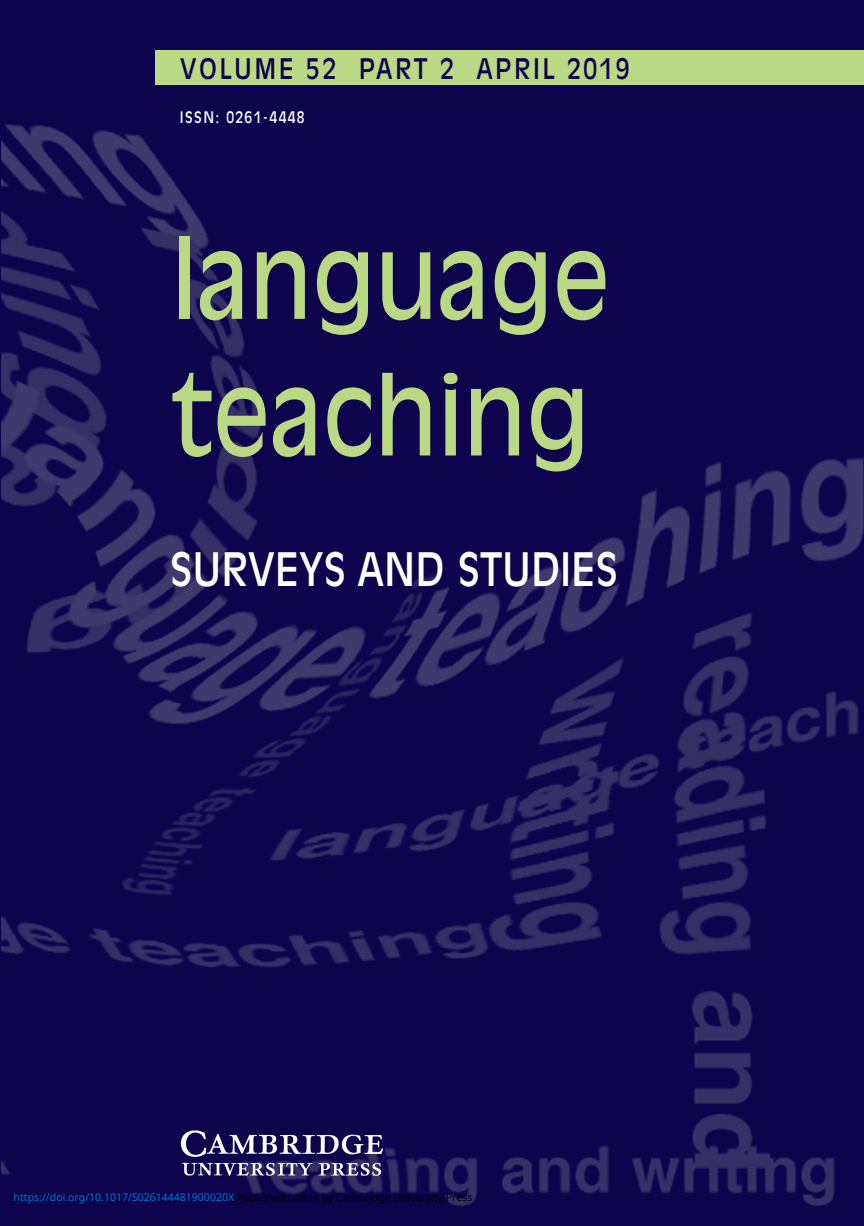
<style>
.page{position:relative;width:864px;height:1226px;background:#fff}
.page>*{position:absolute;margin:0;border:0;box-sizing:border-box;transform-origin:0 0}
.t1{font:106.75px/136.5px "Antique Olive";color:#b9d985;scale:.88 1}
.t2{font:45.5px "Antique Olive";color:#fff;scale:.88 1}
.t3{font:28px "Antique Olive";letter-spacing:.1em;color:#0c034c;scale:.88 1}
.t4{font:15.75px "Antique Olive";letter-spacing:.1em;color:#fff;scale:.88 1}
.t5{font:10.5px "Noto Sans";color:#0172cf}
.s1{color:#000}
</style>
<div class="page">
<svg style="left:0;top:0;width:2px;height:1225px;background:#10074e"></svg>
<img style="left:2px;top:0;width:861px;height:1225px">
<div style="left:155px;top:50px;width:708px;height:34px;background:#b9d985"></div>
<img style="left:176px;top:1119px;width:218px;height:67px">
<p class="t3" style="left:180px;top:57px;width:512px">VOLUME 52 PART 2 APRIL 2019</p>
<p class="t4" style="left:180px;top:111px;width:143px">ISSN: 0261-4448</p>
<p class="t1" style="left:171px;top:217px;width:500px">language teaching</p>
<p class="t2" style="left:170px;top:550px;width:510px">SURVEYS AND STUDIES</p>
<p class="t5" style="left:14px;top:1189px;width:460px">https://doi.org/10.1017/S026144481900020X <span class="s1">Published online by Cambridge University Press</span></p>
</div>
